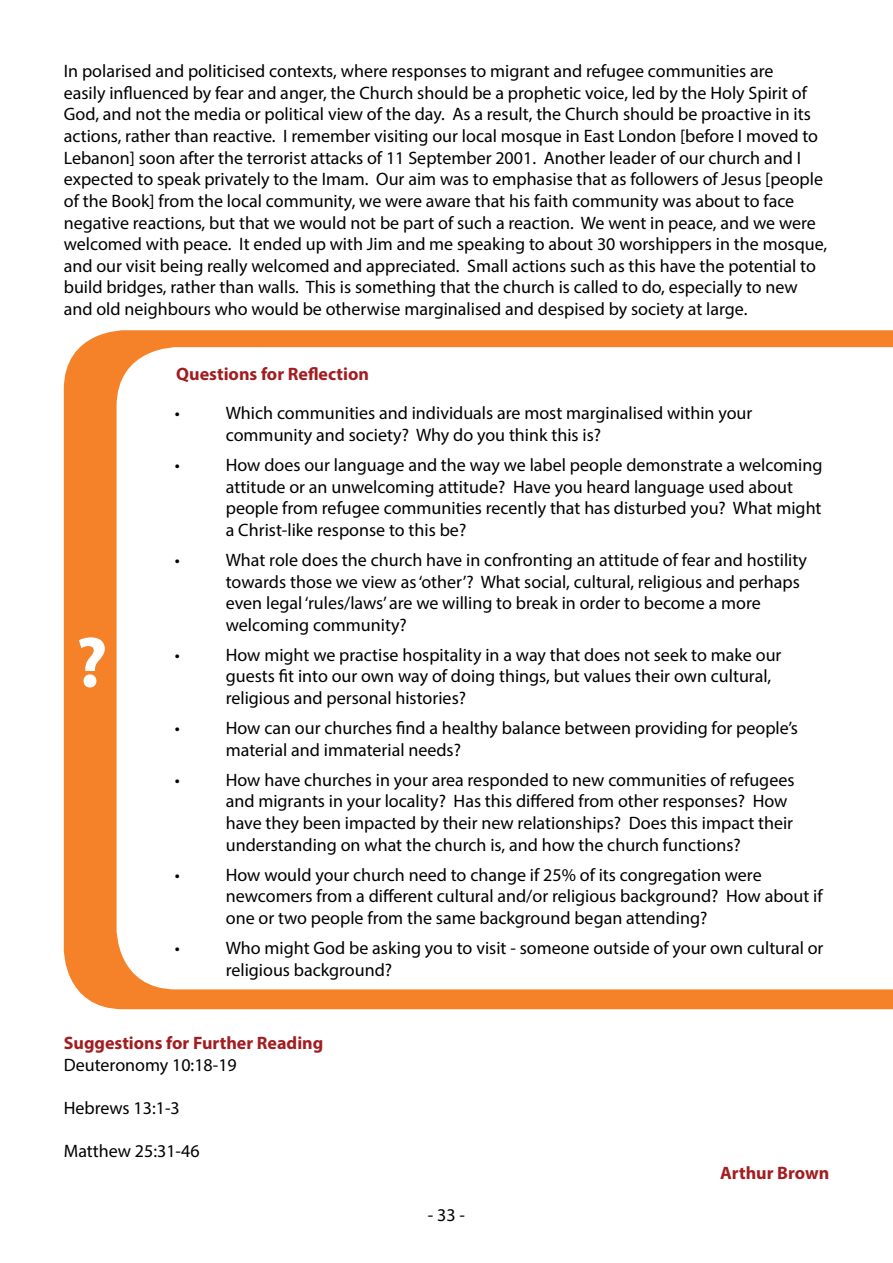
<style>
.page{position:relative;width:893px;height:1263px;background:#fff}
.page>*{position:absolute;margin:0;border:0;box-sizing:border-box;transform-origin:0 0}
.t1{font:700 72px "Myriad Pro";color:#fff}
.t2{font:18px/21.6px "Myriad Pro";color:#000}
.t3{font:700 18px "Myriad Pro";color:#a21d21}
</style>
<div class="page">
<div style="left:64px;top:330px;width:829px;height:679px;background:#f58229"></div>
<svg style="left:117px;top:347px;width:776px;height:642px"></svg>
<p class="t2" style="left:64px;top:60px;width:765px">In polarised and politicised contexts, where responses to migrant and refugee communities are<br>easily influenced by fear and anger, the Church should be a prophetic voice, led by the Holy Spirit of God, and not the media or political view of the day. As a result, the Church should be proactive in its actions, rather than reactive. I remember visiting our local mosque in East London [before I moved to Lebanon] soon after the terrorist attacks of 11 September 2001. Another leader of our church and I expected to speak privately to the Imam. Our aim was to emphasise that as followers of Jesus [people of the Book] from the local community, we were aware that his faith community was about to face negative reactions, but that we would not be part of such a reaction. We went in peace, and we were welcomed with peace. It ended up with Jim and me speaking to about 30 worshippers in the mosque, and our visit being really welcomed and appreciated. Small actions such as this have the potential to build bridges, rather than walls. This is something that the church is called to do, especially to new and old neighbours who would be otherwise marginalised and despised by society at large.</p>
<h1 class="t1" style="left:75px;top:615px;width:34px">?</h1>
<p class="t3" style="left:176px;top:362px;width:194px">Questions for Reflection</p>
<p class="t2" style="left:175px;top:402px;width:7px">•</p>
<p class="t2" style="left:226px;top:402px;width:528px">Which communities and individuals are most marginalised within your community and society? Why do you think this is?</p>
<p class="t2" style="left:175px;top:454px;width:7px">•</p>
<p class="t2" style="left:226px;top:454px;width:598px">How does our language and the way we label people demonstrate a welcoming attitude or an unwelcoming attitude? Have you heard language used about people from refugee communities recently that has disturbed you? What might a Christ-like response to this be?</p>
<p class="t2" style="left:175px;top:549px;width:7px">•</p>
<p class="t2" style="left:226px;top:549px;width:583px">What role does the church have in confronting an attitude of fear and hostility towards those we view as ‘other’? What social, cultural, religious and perhaps even legal ‘rules/laws’ are we willing to break in order to become a more welcoming community?</p>
<p class="t2" style="left:175px;top:644px;width:7px">•</p>
<p class="t2" style="left:226px;top:644px;width:557px">How might we practise hospitality in a way that does not seek to make our guests fit into our own way of doing things, but values their own cultural, religious and personal histories?</p>
<p class="t2" style="left:175px;top:717px;width:7px">•</p>
<p class="t2" style="left:226px;top:717px;width:574px">How can our churches find a healthy balance between providing for people’s material and immaterial needs?</p>
<p class="t2" style="left:175px;top:769px;width:7px">•</p>
<p class="t2" style="left:226px;top:769px;width:570px">How have churches in your area responded to new communities of refugees and migrants in your locality? Has this differed from other responses? How have they been impacted by their new relationships? Does this impact their understanding on what the church is, and how the church functions?</p>
<p class="t2" style="left:175px;top:864px;width:7px">•</p>
<p class="t2" style="left:226px;top:864px;width:598px">How would your church need to change if 25% of its congregation were newcomers from a different cultural and/or religious background? How about if one or two people from the same background began attending?</p>
<p class="t2" style="left:175px;top:937px;width:7px">•</p>
<p class="t2" style="left:226px;top:937px;width:599px">Who might God be asking you to visit - someone outside of your own cultural or religious background?</p>
<p class="t3" style="left:64px;top:1031px;width:261px">Suggestions for Further Reading</p>
<p class="t2" style="left:64px;top:1053px;width:175px">Deuteronomy 10:18-19</p>
<p class="t2" style="left:64px;top:1097px;width:117px">Hebrews 13:1-3</p>
<p class="t2" style="left:64px;top:1140px;width:137px">Matthew 25:31-46</p>
<p class="t2" style="left:428px;top:1204px;width:39px">- 33 -</p>
<p class="t3" style="left:720px;top:1161px;width:111px">Arthur Brown</p>
</div>
